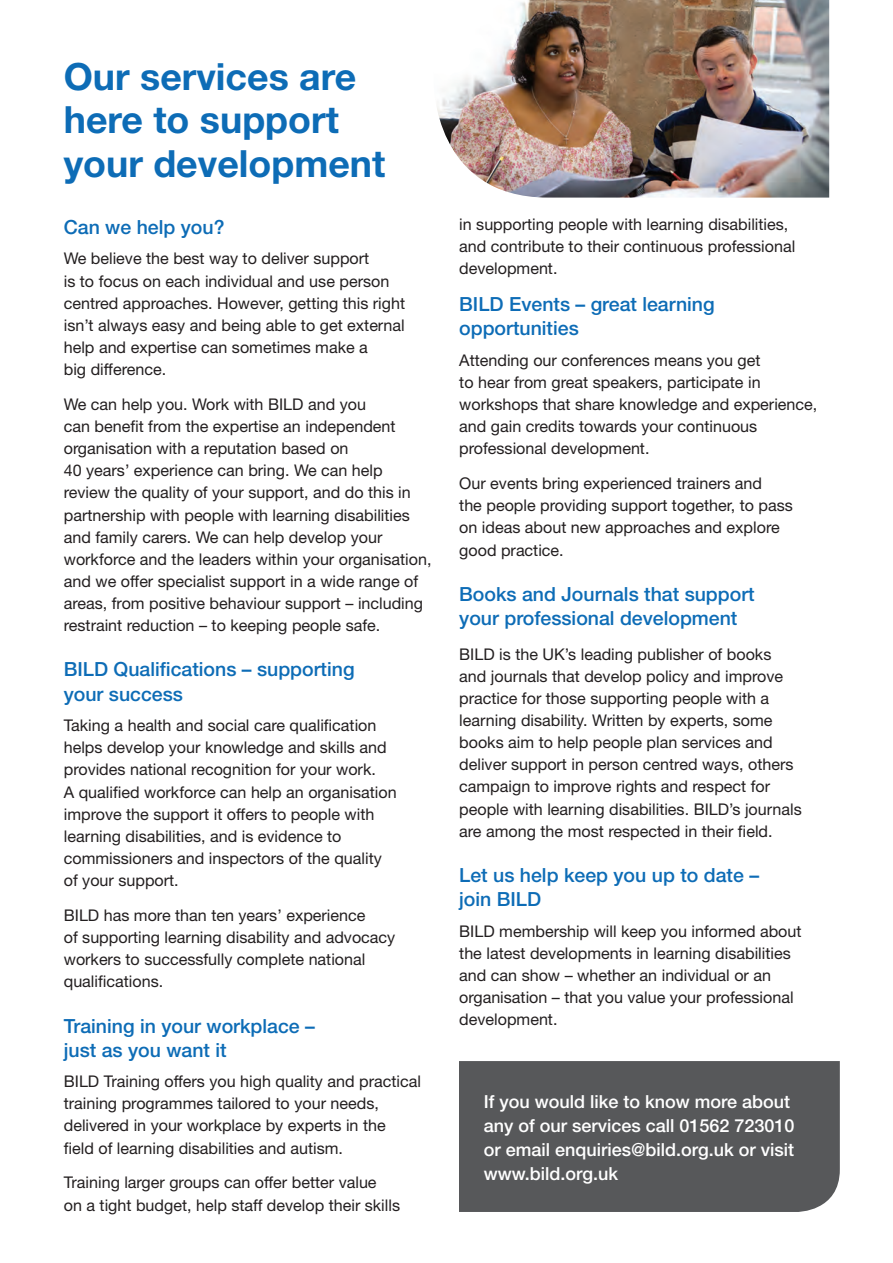
<style>
.page{position:relative;width:893px;height:1263px;background:#fff}
.page>*{position:absolute;margin:0;border:0;box-sizing:border-box;transform-origin:0 0}
.t1{font:700 37.5px/43.5px "Helvetica Neue LT Std";color:#0d6cb6}
.t2{font:500 19.5px/24px "Helvetica Neue LT";color:#0d6cb6}
.t3{font:500 18px/24px "Helvetica Neue LT";color:#fff}
.t4{font:16.2px/22px "Helvetica Neue LT Std";color:#231f20}
</style>
<div class="page">
<hr style="left:892px;top:0;width:1px;height:1263px;background:#0d6cb6">
<img style="left:437px;top:0;width:392px;height:198px">
<div style="left:459px;top:1061px;width:381px;height:151px;background:#57585a"></div>
<p class="t1" style="left:64px;top:54px;width:323px">Our services are here to support your development</p>
<p class="t2" style="left:64px;top:215px;width:162px">Can we help you?</p>
<p class="t4" style="left:64px;top:247px;width:343px">We believe the best way to deliver support<br>is to focus on each individual and use person centred approaches. However, getting this right isn’t always easy and being able to get external help and expertise can sometimes make a<br>big difference.</p>
<p class="t4" style="left:64px;top:393px;width:369px">We can help you. Work with BILD and you<br>can benefit from the expertise an independent organisation with a reputation based on<br>40 years’ experience can bring. We can help review the quality of your support, and do this in partnership with people with learning disabilities and family carers. We can help develop your workforce and the leaders within your organisation, and we offer specialist support in a wide range of areas, from positive behaviour support – including restraint reduction – to keeping people safe.</p>
<p class="t2" style="left:64px;top:657px;width:292px">BILD Qualifications – supporting your success</p>
<p class="t4" style="left:64px;top:714px;width:334px">Taking a health and social care qualification helps develop your knowledge and skills and provides national recognition for your work.<br>A qualified workforce can help an organisation improve the support it offers to people with learning disabilities, and is evidence to commissioners and inspectors of the quality of your support.</p>
<p class="t4" style="left:64px;top:904px;width:333px">BILD has more than ten years’ experience<br>of supporting learning disability and advocacy workers to successfully complete national qualifications.</p>
<p class="t2" style="left:64px;top:1013px;width:253px">Training in your workplace – just as you want it</p>
<p class="t4" style="left:64px;top:1070px;width:359px">BILD Training offers you high quality and practical training programmes tailored to your needs, delivered in your workplace by experts in the<br>field of learning disabilities and autism.</p>
<p class="t4" style="left:64px;top:1171px;width:338px">Training larger groups can offer better value<br>on a tight budget, help staff develop their skills</p>
<p class="t4" style="left:459px;top:213px;width:338px">in supporting people with learning disabilities, and contribute to their continuous professional development.</p>
<p class="t2" style="left:459px;top:292px;width:257px">BILD Events – great learning opportunities</p>
<p class="t4" style="left:459px;top:349px;width:360px">Attending our conferences means you get<br>to hear from great speakers, participate in workshops that share knowledge and experience, and gain credits towards your continuous professional development.</p>
<p class="t4" style="left:459px;top:472px;width:335px">Our events bring experienced trainers and<br>the people providing support together, to pass on ideas about new approaches and explore good practice.</p>
<p class="t2" style="left:459px;top:582px;width:297px">Books and Journals that support your professional development</p>
<p class="t4" style="left:459px;top:643px;width:344px">BILD is the UK’s leading publisher of books and journals that develop policy and improve practice for those supporting people with a learning disability. Written by experts, some books aim to help people plan services and deliver support in person centred ways, others campaign to improve rights and respect for people with learning disabilities. BILD’s journals are among the most respected in their field.</p>
<p class="t2" style="left:459px;top:863px;width:301px">Let us help keep you up to date – join BILD</p>
<p class="t4" style="left:459px;top:920px;width:344px">BILD membership will keep you informed about the latest developments in learning disabilities and can show – whether an individual or an organisation – that you value your professional development.</p>
<p class="t3" style="left:484px;top:1089px;width:312px">If you would like to know more about any of our services call 01562 723010 or email enquiries@bild.org.uk or visit www.bild.org.uk</p>
</div>
